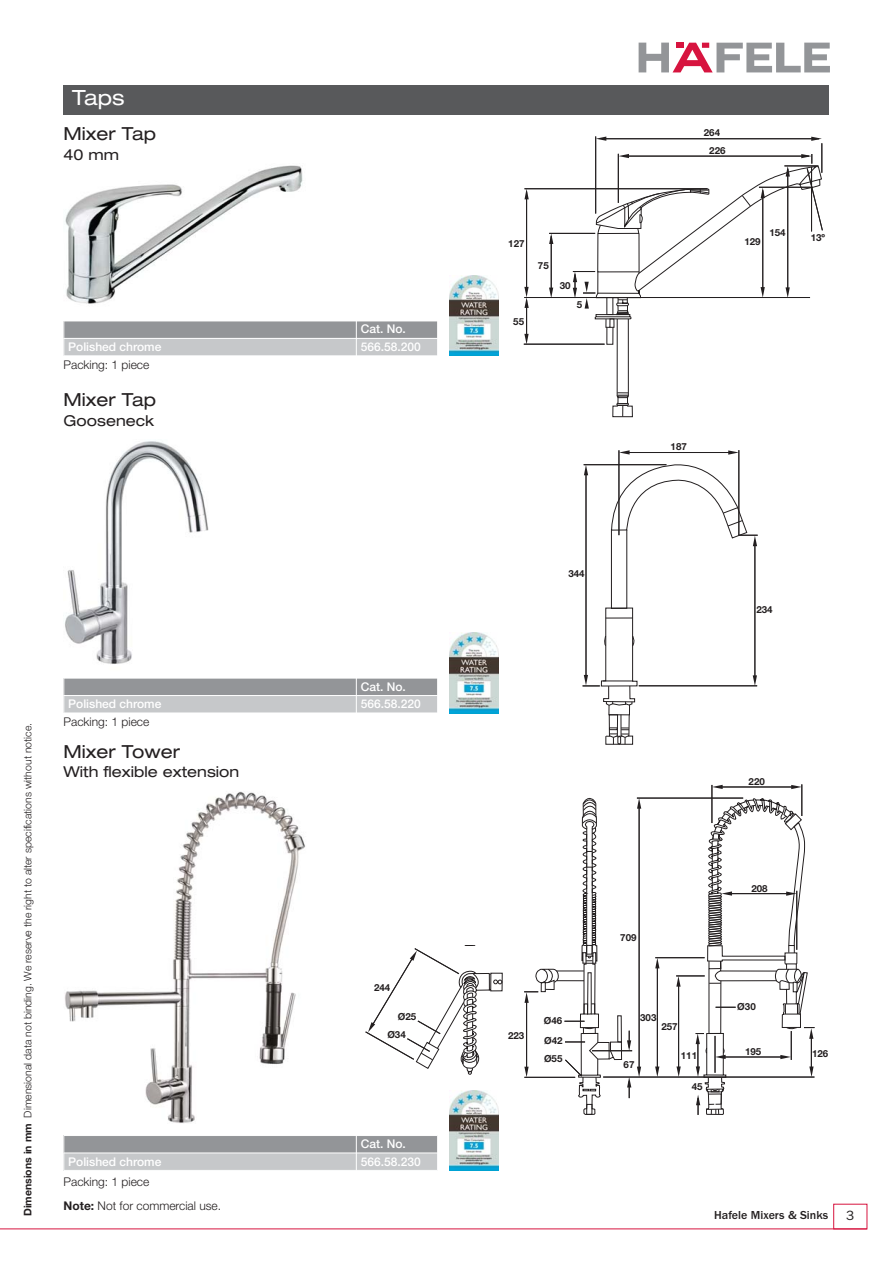
<style>
.page{position:relative;width:893px;height:1263px;background:#fff}
.page>*{position:absolute;margin:0;border:0;box-sizing:border-box;transform-origin:0 0}
.t1{font:expanded 21px "Helvetica Neue LT Std";color:#fff}
.t2{font:expanded 18px "Helvetica Neue LT Std";color:#231f20}
.t3{font:expanded 15px "Helvetica Neue LT Std";color:#231f20}
.t4{font:13.5px "Franklin Gothic";color:#231f20}
.t5{font:500 12px "Helvetica Neue LT Std";color:#fff}
.t6{font:300 12px "Helvetica Neue LT Std";color:#231f20}
.t7{font:500 12px "Franklin Gothic";color:#231f20}
.t8{font:300 10.5px "Helvetica Neue";color:#231f20}
.t9{font:700 10.5px "Helvetica Neue";color:#231f20}
.t10{font:700 9.75px/17.4px "Helvetica Neue LT Std";color:#231f20}
.s1{font-weight:700}
</style>
<div class="page">
<svg style="left:638px;top:43px;width:192px;height:29px"></svg>
<div style="left:833px;top:1204px;width:34px;height:25px;border:1px solid #d7143f"></div>
<div style="left:64px;top:85px;width:765px;height:30px;background:#58595b"></div>
<hr style="left:0;top:1229px;width:867px;height:1px;background:#d7143f">
<img style="left:65px;top:165px;width:238px;height:139px">
<hr style="left:605px;top:138px;width:214px;height:1px;background:#231f20">
<svg style="left:811px;top:137px;width:11px;height:4px"></svg>
<svg style="left:596px;top:137px;width:10px;height:4px"></svg>
<hr style="left:595px;top:136px;width:1px;height:78px;background:#231f20">
<hr style="left:821px;top:143px;width:1px;height:30px;background:#231f20">
<hr style="left:526px;top:192px;width:1px;height:97px;background:#231f20">
<svg style="left:524px;top:189px;width:5px;height:10px"></svg>
<hr style="left:524px;top:297px;width:286px;height:1px;background:#231f20">
<hr style="left:524px;top:188px;width:183px;height:1px;background:#231f20">
<hr style="left:551px;top:236px;width:1px;height:54px;background:#231f20">
<svg style="left:549px;top:234px;width:4px;height:10px"></svg>
<svg style="left:549px;top:288px;width:4px;height:9px"></svg>
<hr style="left:549px;top:233px;width:46px;height:1px;background:#231f20">
<hr style="left:526px;top:300px;width:1px;height:38px;background:#231f20">
<svg style="left:524px;top:287px;width:5px;height:21px"></svg>
<svg style="left:524px;top:334px;width:5px;height:10px"></svg>
<hr style="left:524px;top:344px;width:80px;height:1px;background:#231f20">
<svg style="left:573px;top:154px;width:250px;height:263px"></svg>
<hr style="left:811px;top:167px;width:1px;height:64px;background:#231f20">
<div style="left:64px;top:321px;width:374px;height:17px;background:#939598"></div>
<div style="left:64px;top:338px;width:292px;height:18px;background:#c6c8ca"></div>
<div style="left:356px;top:338px;width:82px;height:18px;background:#c6c8ca"></div>
<hr style="left:64px;top:321px;width:1px;height:35px;background:#fff">
<hr style="left:356px;top:321px;width:1px;height:35px;background:#fff">
<hr style="left:437px;top:321px;width:1px;height:35px;background:#fff">
<hr style="left:64px;top:321px;width:374px;height:1px;background:#fff">
<hr style="left:64px;top:338px;width:374px;height:1px;background:#fff">
<img style="left:65px;top:441px;width:144px;height:223px">
<hr style="left:627px;top:452px;width:103px;height:1px;background:#231f20">
<svg style="left:728px;top:450px;width:10px;height:5px"></svg>
<svg style="left:620px;top:450px;width:9px;height:5px"></svg>
<hr style="left:619px;top:450px;width:1px;height:85px;background:#231f20">
<hr style="left:738px;top:450px;width:1px;height:85px;background:#231f20">
<div style="left:64px;top:678px;width:374px;height:18px;background:#939598"></div>
<div style="left:64px;top:696px;width:292px;height:17px;background:#c6c8ca"></div>
<div style="left:356px;top:696px;width:82px;height:17px;background:#c6c8ca"></div>
<hr style="left:64px;top:678px;width:1px;height:35px;background:#fff">
<hr style="left:356px;top:678px;width:1px;height:35px;background:#fff">
<hr style="left:437px;top:678px;width:1px;height:35px;background:#fff">
<hr style="left:64px;top:678px;width:374px;height:1px;background:#fff">
<hr style="left:64px;top:695px;width:374px;height:1px;background:#fff">
<img style="left:65px;top:791px;width:241px;height:332px">
<svg style="left:524px;top:464px;width:290px;height:651px"></svg>
<div style="left:64px;top:1135px;width:374px;height:18px;background:#939598"></div>
<div style="left:64px;top:1153px;width:292px;height:18px;background:#c6c8ca"></div>
<div style="left:356px;top:1153px;width:82px;height:18px;background:#c6c8ca"></div>
<hr style="left:64px;top:1135px;width:1px;height:36px;background:#fff">
<hr style="left:356px;top:1135px;width:1px;height:36px;background:#fff">
<hr style="left:437px;top:1135px;width:1px;height:36px;background:#fff">
<hr style="left:64px;top:1135px;width:374px;height:1px;background:#fff">
<hr style="left:64px;top:1153px;width:374px;height:1px;background:#fff">
<hr style="left:64px;top:1170px;width:374px;height:1px;background:#fff">
<div style="left:490px;top:973px;width:13px;height:18px;border:1px solid #231f20"></div>
<svg style="left:365px;top:948px;width:137px;height:127px"></svg>
<img style="left:450px;top:275px;width:48px;height:81px">
<img style="left:450px;top:633px;width:48px;height:80px">
<div style="left:446px;top:1089px;width:53px;height:83px;background:linear-gradient(to bottom,#fff,#fff)"></div>
<img style="left:450px;top:1091px;width:48px;height:80px">
<h1 class="t1" style="left:72px;top:90px;width:54px">Taps</h1>
<h2 class="t2" style="left:64px;top:128px;width:94px">Mixer Tap</h2>
<p class="t3" style="left:64px;top:149px;width:57px">40 mm</p>
<p class="t5" style="left:361px;top:325px;width:47px">Cat. No.</p>
<p class="t5" style="left:68px;top:342px;width:95px">Polished chrome</p>
<p class="t5" style="left:361px;top:342px;width:62px">566.58.200</p>
<p class="t6" style="left:64px;top:360px;width:87px">Packing: 1 piece</p>
<h2 class="t2" style="left:64px;top:393px;width:94px">Mixer Tap</h2>
<p class="t3" style="left:64px;top:415px;width:92px">Gooseneck</p>
<p class="t8" style="left:24px;top:1118px;width:396px;rotate:-90deg">Dimensional data not binding. We reserve the right to alter specifications without notice.</p>
<p class="t9" style="left:24px;top:1216px;width:94px;rotate:-90deg">Dimensions in mm</p>
<p class="t5" style="left:361px;top:682px;width:47px">Cat. No.</p>
<p class="t5" style="left:68px;top:699px;width:95px">Polished chrome</p>
<p class="t5" style="left:361px;top:699px;width:62px">566.58.220</p>
<p class="t6" style="left:64px;top:717px;width:87px">Packing: 1 piece</p>
<h2 class="t2" style="left:64px;top:745px;width:118px">Mixer Tower</h2>
<p class="t3" style="left:64px;top:766px;width:177px">With flexible extension</p>
<p class="t10" style="left:374px;top:980px;width:18px">244</p>
<p class="t10" style="left:387px;top:1009px;width:31px;line-height:18px;text-indent:11px">Ø25<br>Ø34</p>
<p class="t5" style="left:361px;top:1139px;width:47px">Cat. No.</p>
<p class="t5" style="left:68px;top:1157px;width:95px">Polished chrome</p>
<p class="t5" style="left:361px;top:1157px;width:62px">566.58.230</p>
<p class="t6" style="left:64px;top:1177px;width:87px">Packing: 1 piece</p>
<p class="t6" style="left:64px;top:1202px;width:159px"><span class="s1">Note:</span> Not for commercial use.</p>
<p class="t10" style="left:508px;top:236px;width:18px">127</p>
<p class="t10" style="left:513px;top:314px;width:12px">55</p>
<p class="t10" style="left:538px;top:258px;width:12px">75</p>
<p class="t10" style="left:560px;top:277px;width:12px">30</p>
<p class="t10" style="left:577px;top:297px;width:7px">5</p>
<p class="t10" style="left:568px;top:566px;width:18px">344</p>
<p class="t10" style="left:704px;top:125px;width:23px;text-align:center">264<br>226</p>
<p class="t10" style="left:744px;top:234px;width:18px">129</p>
<p class="t10" style="left:769px;top:224px;width:18px">154</p>
<p class="t10" style="left:811px;top:230px;width:16px">13º</p>
<p class="t10" style="left:670px;top:439px;width:18px">187</p>
<p class="t10" style="left:756px;top:602px;width:18px">234</p>
<p class="t10" style="left:508px;top:1028px;width:18px">223</p>
<p class="t10" style="left:544px;top:1011px;width:20px;line-height:20.5px">Ø46<br>Ø42</p>
<p class="t10" style="left:544px;top:1051px;width:20px">Ø55</p>
<p class="t10" style="left:748px;top:774px;width:18px">220</p>
<p class="t10" style="left:620px;top:929px;width:18px">709</p>
<p class="t10" style="left:640px;top:1009px;width:18px">303</p>
<p class="t10" style="left:623px;top:1056px;width:12px">67</p>
<p class="t10" style="left:661px;top:1019px;width:18px">257</p>
<p class="t10" style="left:681px;top:1047px;width:18px">111</p>
<p class="t10" style="left:692px;top:1079px;width:12px">45</p>
<p class="t10" style="left:751px;top:880px;width:18px">208</p>
<p class="t10" style="left:737px;top:999px;width:20px">Ø30</p>
<p class="t10" style="left:745px;top:1044px;width:18px">195</p>
<p class="t10" style="left:812px;top:1045px;width:18px">126</p>
<p class="t7" style="left:714px;top:1211px;width:115px">Hafele Mixers &amp; Sinks</p>
<p class="t4" style="left:846px;top:1211px;width:10px">3</p>
</div>
